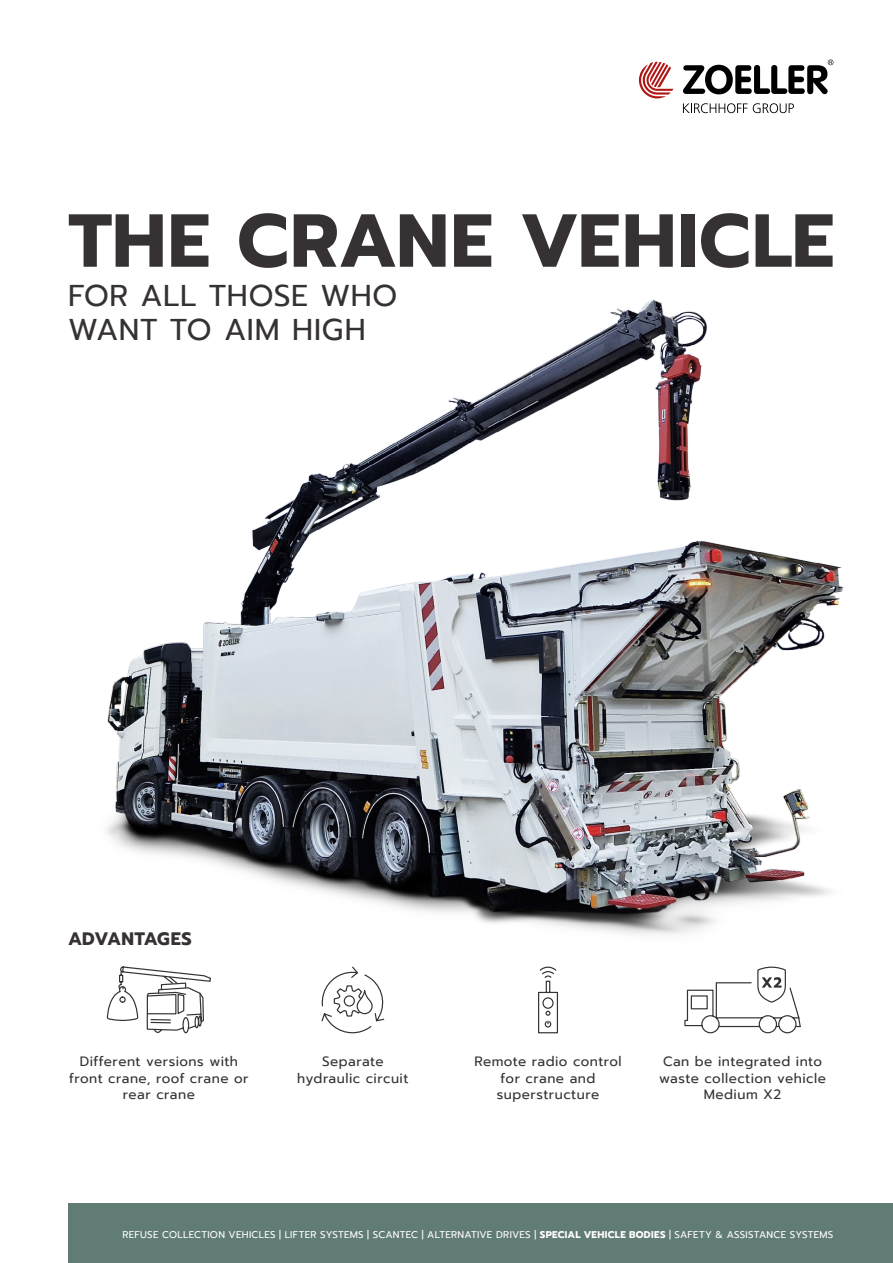
<style>
.page{position:relative;width:893px;height:1263px;background:#fff}
.page>*{position:absolute;margin:0;border:0;box-sizing:border-box;transform-origin:0 0}
.t1{font:700 75px "Prompt";letter-spacing:.02em;color:#363233}
.t2{font:30px/34.5px "Prompt";letter-spacing:.02em;color:#363233}
.t3{font:700 18px "Prompt";letter-spacing:.01em;color:#363233}
.t4{font:13.5px/16.5px "Prompt";letter-spacing:.035em;color:#363233;text-align:center}
.t5{font:9.75px "Prompt";letter-spacing:.025em;color:#fff}
.s1{font-weight:700}
</style>
<div class="page">
<svg style="left:683px;top:103px;width:64px;height:10px"></svg>
<svg style="left:753px;top:103px;width:41px;height:10px"></svg>
<svg style="left:639px;top:62px;width:34px;height:36px"></svg>
<svg style="left:683px;top:60px;width:150px;height:34px"></svg>
<div style="left:68px;top:1203px;width:825px;height:60px;background:#617b75"></div>
<svg style="left:106px;top:966px;width:105px;height:68px"></svg>
<svg style="left:538px;top:966px;width:20px;height:68px"></svg>
<svg style="left:321px;top:966px;width:64px;height:68px"></svg>
<div style="left:357px;top:990px;width:16px;height:24px;border:1px solid #363233;border-radius:7px"></div>
<svg style="left:684px;top:966px;width:117px;height:68px"></svg>
<img style="left:106px;top:300px;width:738px;height:635px">
<h1 class="t1" style="left:68px;top:184px;width:768px">THE CRANE VEHICLE</h1>
<h2 class="t2" style="left:68px;top:278px;width:331px">FOR ALL THOSE WHO<br>WANT TO AIM HIGH</h2>
<h3 class="t3" style="left:68px;top:925px;width:125px">ADVANTAGES</h3>
<p class="t4" style="left:69px;top:1053px;width:181px">Different versions with front crane, roof crane or rear crane</p>
<p class="t4" style="left:297px;top:1053px;width:113px">Separate hydraulic circuit</p>
<p class="t4" style="left:474px;top:1053px;width:149px">Remote radio control for crane and superstructure</p>
<p class="t4" style="left:659px;top:1053px;width:168px">Can be integrated into waste collection vehicle<br>Medium X2</p>
<p class="t5" style="left:122px;top:1228px;width:712px">REFUSE COLLECTION VEHICLES | LIFTER SYSTEMS | SCANTEC | ALTERNATIVE DRIVES | <span class="s1">SPECIAL VEHICLE BODIES</span> | SAFETY &amp; ASSISTANCE SYSTEMS</p>
</div>
